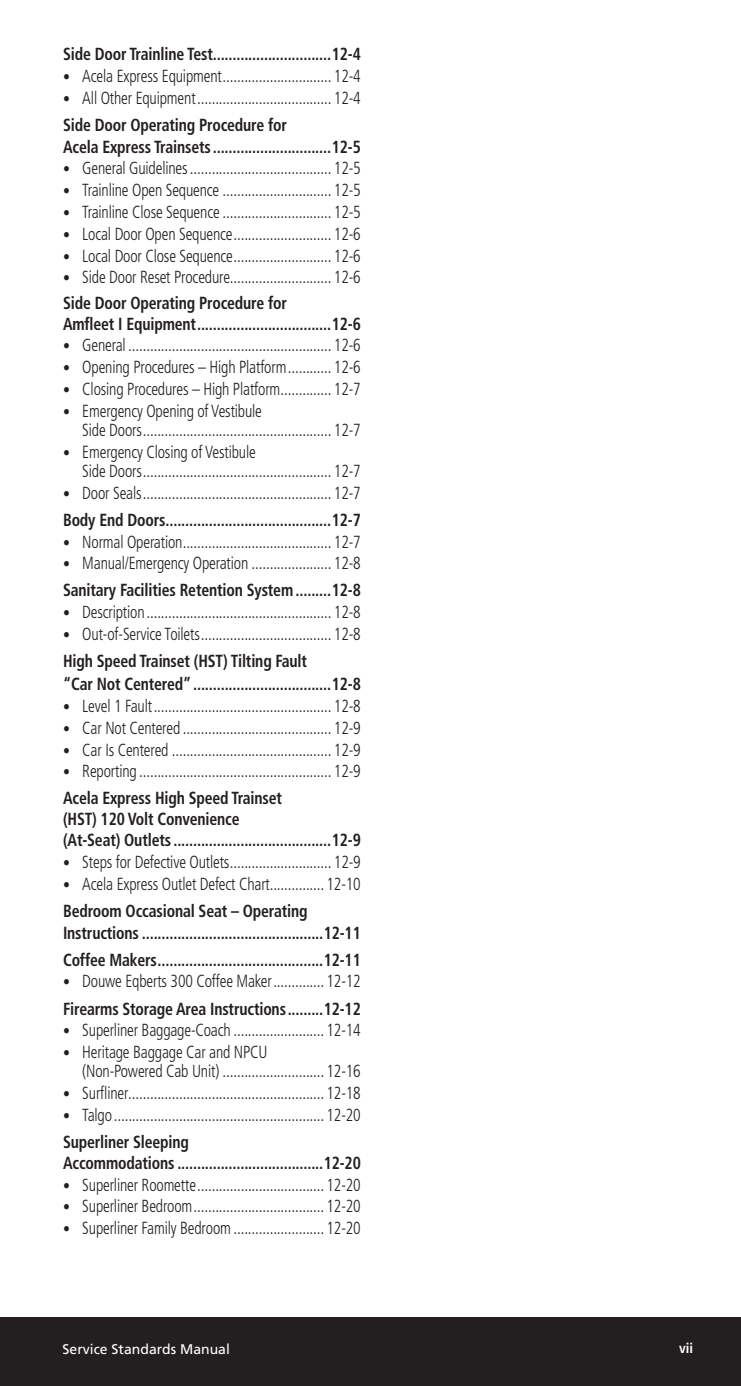
<style>
.page{position:relative;width:741px;height:1386px;background:#fff}
.page>*{position:absolute;margin:0;border:0;box-sizing:border-box;transform-origin:0 0}
.t1{font:300 condensed 17.5px/19.2px "Frutiger";letter-spacing:-.01em;color:#231f20;scale:.9 1}
.body{font:700 condensed 17.5px/21px "Frutiger";letter-spacing:-.01em;color:#231f20;scale:.9 1}
.t2{font:14px "Frutiger";color:#fff}
.t3{font:700 condensed 14px "Frutiger";color:#fff}
.s1{font-weight:700;font-size:15.4px}
</style>
<div class="page">
<div style="left:0;top:1317px;width:740px;height:69px;background:#231f20"></div>
<p class="body" style="left:63px;top:44px;width:332px">Side Door Trainline Test..............................12-4</p>
<p class="t1" style="left:63px;top:67px;width:332px"><span class="s1">•</span> Acela Express Equipment.............................. 12-4</p>
<p class="t1" style="left:63px;top:88px;width:332px"><span class="s1">•</span> All Other Equipment..................................... 12-4</p>
<p class="body" style="left:63px;top:114px;width:250px">Side Door Operating Procedure for</p>
<p class="body" style="left:63px;top:136px;width:332px">Acela Express Trainsets ..............................12-5</p>
<p class="t1" style="left:63px;top:159px;width:332px"><span class="s1">•</span> General Guidelines....................................... 12-5</p>
<p class="t1" style="left:63px;top:181px;width:332px"><span class="s1">•</span> Trainline Open Sequence .............................. 12-5</p>
<p class="t1" style="left:63px;top:203px;width:332px"><span class="s1">•</span> Trainline Close Sequence .............................. 12-5</p>
<p class="t1" style="left:63px;top:224px;width:332px"><span class="s1">•</span> Local Door Open Sequence........................... 12-6</p>
<p class="t1" style="left:63px;top:246px;width:332px"><span class="s1">•</span> Local Door Close Sequence........................... 12-6</p>
<p class="t1" style="left:63px;top:268px;width:332px"><span class="s1">•</span> Side Door Reset Procedure............................ 12-6</p>
<p class="body" style="left:63px;top:292px;width:332px">Side Door Operating Procedure for<br>Amfleet I Equipment..................................12-6</p>
<p class="t1" style="left:63px;top:336px;width:332px"><span class="s1">•</span> General ........................................................ 12-6</p>
<p class="t1" style="left:63px;top:358px;width:332px"><span class="s1">•</span> Opening Procedures – High Platform............ 12-6</p>
<p class="t1" style="left:63px;top:379px;width:332px"><span class="s1">•</span> Closing Procedures – High Platform.............. 12-7</p>
<p class="t1" style="left:82px;top:401px;width:311px;text-indent:-19px"><span class="s1">•</span> Emergency Opening of Vestibule<br>Side Doors.................................................... 12-7</p>
<p class="t1" style="left:82px;top:442px;width:311px;text-indent:-19px"><span class="s1">•</span> Emergency Closing of Vestibule<br>Side Doors.................................................... 12-7</p>
<p class="t1" style="left:63px;top:483px;width:332px"><span class="s1">•</span> Door Seals.................................................... 12-7</p>
<p class="body" style="left:63px;top:509px;width:332px">Body End Doors..........................................12-7</p>
<p class="t1" style="left:63px;top:532px;width:332px"><span class="s1">•</span> Normal Operation......................................... 12-7</p>
<p class="t1" style="left:63px;top:554px;width:332px"><span class="s1">•</span> Manual/Emergency Operation ...................... 12-8</p>
<p class="body" style="left:63px;top:580px;width:332px">Sanitary Facilities Retention System .........12-8</p>
<p class="t1" style="left:63px;top:603px;width:332px"><span class="s1">•</span> Description................................................... 12-8</p>
<p class="t1" style="left:63px;top:624px;width:332px"><span class="s1">•</span> Out-of-Service Toilets.................................... 12-8</p>
<p class="body" style="left:63px;top:650px;width:272px">High Speed Trainset (HST) Tilting Fault</p>
<p class="body" style="left:63px;top:674px;width:332px">“Car Not Centered”...................................12-8</p>
<p class="t1" style="left:63px;top:697px;width:332px"><span class="s1">•</span> Level 1 Fault................................................. 12-8</p>
<p class="t1" style="left:63px;top:718px;width:332px"><span class="s1">•</span> Car Not Centered ......................................... 12-9</p>
<p class="t1" style="left:63px;top:740px;width:332px"><span class="s1">•</span> Car Is Centered ............................................ 12-9</p>
<p class="t1" style="left:63px;top:761px;width:332px"><span class="s1">•</span> Reporting ..................................................... 12-9</p>
<p class="body" style="left:63px;top:787px;width:245px">Acela Express High Speed Trainset (HST) 120 Volt Convenience</p>
<p class="body" style="left:63px;top:830px;width:332px">(At-Seat) Outlets ........................................12-9</p>
<p class="t1" style="left:63px;top:853px;width:332px"><span class="s1">•</span> Steps for Defective Outlets............................ 12-9</p>
<p class="t1" style="left:63px;top:874px;width:332px"><span class="s1">•</span> Acela Express Outlet Defect Chart............... 12-10</p>
<p class="body" style="left:63px;top:900px;width:273px">Bedroom Occasional Seat – Operating</p>
<p class="body" style="left:63px;top:922px;width:332px">Instructions ..............................................12-11</p>
<p class="body" style="left:63px;top:949px;width:332px">Coffee Makers..........................................12-11</p>
<p class="t1" style="left:63px;top:972px;width:332px"><span class="s1">•</span> Douwe Eqberts 300 Coffee Maker.............. 12-12</p>
<p class="body" style="left:63px;top:998px;width:332px">Firearms Storage Area Instructions .........12-12</p>
<p class="t1" style="left:63px;top:1021px;width:332px"><span class="s1">•</span> Superliner Baggage-Coach ......................... 12-14</p>
<p class="t1" style="left:82px;top:1043px;width:311px;text-indent:-19px"><span class="s1">•</span> Heritage Baggage Car and NPCU<br>(Non-Powered Cab Unit) ............................ 12-16</p>
<p class="t1" style="left:63px;top:1084px;width:332px"><span class="s1">•</span> Surfliner...................................................... 12-18</p>
<p class="t1" style="left:63px;top:1105px;width:332px"><span class="s1">•</span> Talgo.......................................................... 12-20</p>
<p class="body" style="left:63px;top:1131px;width:332px">Superliner Sleeping<br>Accommodations .....................................12-20</p>
<p class="t1" style="left:63px;top:1175px;width:332px"><span class="s1">•</span> Superliner Roomette................................... 12-20</p>
<p class="t1" style="left:63px;top:1197px;width:332px"><span class="s1">•</span> Superliner Bedroom.................................... 12-20</p>
<p class="t1" style="left:63px;top:1219px;width:332px"><span class="s1">•</span> Superliner Family Bedroom ......................... 12-20</p>
<p class="t2" style="left:63px;top:1341px;width:169px">Service Standards Manual</p>
<p class="t3" style="left:678px;top:1340px;width:16px">vii</p>
</div>
